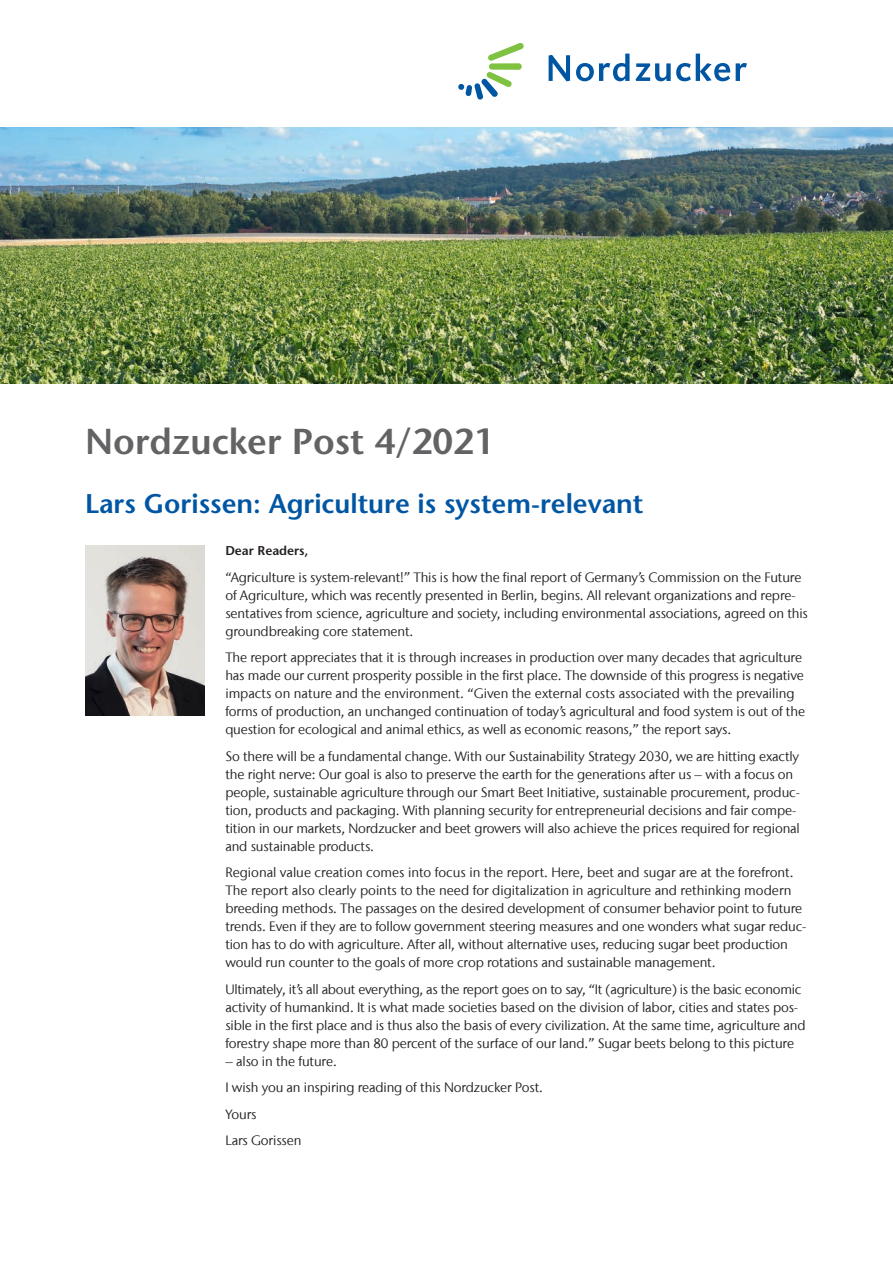
<style>
.page{position:relative;width:893px;height:1263px;background:#fff}
.page>*{position:absolute;margin:0;border:0;box-sizing:border-box;transform-origin:0 0}
.t1{font:600 36px "Stone Sans";color:#636366}
.t2{font:600 27px "Stone Sans";color:#0156a3}
.t3{font:13.5px/18px "Stone Sans IIITC Com";letter-spacing:-.01em;color:#231f20}
.t4{font:600 12.75px "Stone Sans";color:#231f20}
</style>
<div class="page">
<div style="left:489px;top:63px;width:33px;height:7px;background:#7fc241;border-radius:3px"></div>
<svg style="left:458px;top:72px;width:54px;height:28px"></svg>
<svg style="left:488px;top:43px;width:36px;height:18px"></svg>
<svg style="left:549px;top:55px;width:21px;height:26px"></svg>
<svg style="left:576px;top:54px;width:54px;height:27px"></svg>
<svg style="left:636px;top:54px;width:94px;height:27px"></svg>
<svg style="left:736px;top:63px;width:11px;height:18px"></svg>
<img style="left:85px;top:546px;width:119px;height:169px">
<img style="left:0;top:128px;width:893px;height:256px">
<h1 class="t1" style="left:85px;top:419px;width:411px">Nordzucker Post 4/2021</h1>
<h2 class="t2" style="left:85px;top:487px;width:560px">Lars Gorissen: Agriculture is system-relevant</h2>
<p class="t4" style="left:225px;top:543px;width:84px">Dear Readers,</p>
<p class="t3" style="left:225px;top:568px;width:584px">“Agriculture is system-relevant!” This is how the final report of Germany’s Commission on the Future of Agriculture, which was recently presented in Berlin, begins. All relevant organizations and repre&shy;sentatives from science, agriculture and society, including environmental associations, agreed on this groundbreaking core statement.</p>
<p class="t3" style="left:225px;top:648px;width:581px">The report appreciates that it is through increases in production over many decades that agriculture has made our current prosperity possible in the first place. The downside of this progress is negative impacts on nature and the environment. “Given the external costs associated with the prevailing forms of production, an unchanged continuation of today’s agricultural and food system is out of the question for ecological and animal ethics, as well as economic reasons,” the report says.</p>
<p class="t3" style="left:225px;top:747px;width:576px">So there will be a fundamental change. With our Sustainability Strategy 2030, we are hitting exactly the right nerve: Our goal is also to preserve the earth for the generations after us – with a focus on people, sustainable agriculture through our Smart Beet Initiative, sustainable procurement, produc&shy;tion, products and packaging. With planning security for entrepreneurial decisions and fair compe&shy;tition in our markets, Nordzucker and beet growers will also achieve the prices required for regional and sustainable products.</p>
<p class="t3" style="left:225px;top:863px;width:582px">Regional value creation comes into focus in the report. Here, beet and sugar are at the forefront.<br>The report also clearly points to the need for digitalization in agriculture and rethinking modern breeding methods. The passages on the desired development of consumer behavior point to future trends. Even if they are to follow government steering measures and one wonders what sugar reduc&shy;tion has to do with agriculture. After all, without alternative uses, reducing sugar beet production would run counter to the goals of more crop rotations and sustainable management.</p>
<p class="t3" style="left:225px;top:980px;width:582px">Ultimately, it’s all about everything, as the report goes on to say, “It (agriculture) is the basic economic activity of humankind. It is what made societies based on the division of labor, cities and states pos&shy;sible in the first place and is thus also the basis of every civilization. At the same time, agriculture and forestry shape more than 80 percent of the surface of our land.” Sugar beets belong to this picture</p>
<p class="t3" style="left:225px;top:1047px;width:319px;line-height:26.5px">– also in the future.<br>I wish you an inspiring reading of this Nordzucker Post.<br>Yours<br>Lars Gorissen</p>
</div>
